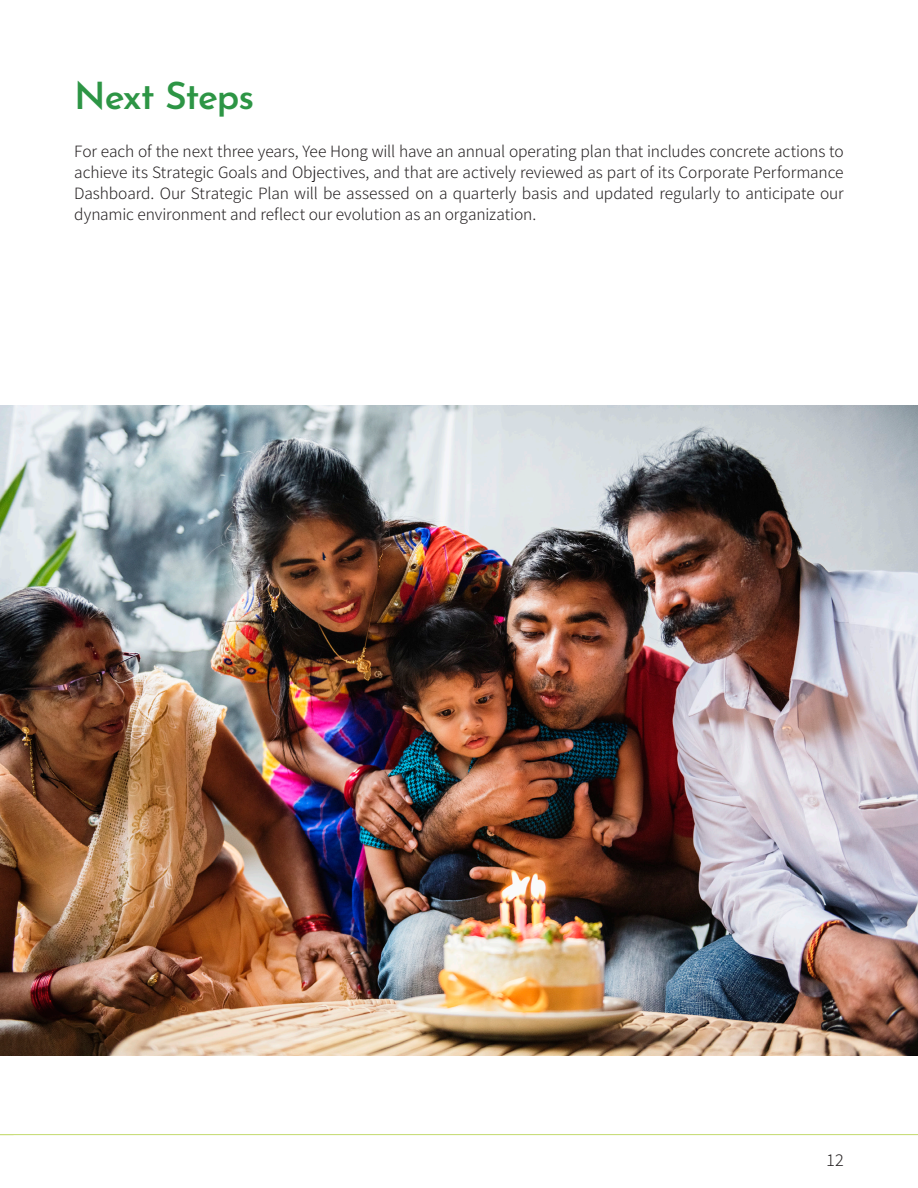
<style>
.page{position:relative;width:918px;height:1188px;background:#fff}
.page>*{position:absolute;margin:0;border:0;box-sizing:border-box;transform-origin:0 0}
.Head{font:600 37.5px "Josefin Sans";letter-spacing:-.035em;color:#2d9545}
.t1{font:300 18px "Assistant";color:#231f20}
.Body{font:300 17.25px/21px "Assistant";letter-spacing:-.005em;color:#231f20;text-align:justify}
</style>
<div class="page">
<hr style="left:0;top:1134px;width:918px;height:1px;background:#c9dd7c">
<img style="left:0;top:405px;width:918px;height:650px">
<p class="Head" style="left:74px;top:68px;width:181px">Next Steps</p>
<p class="Body" style="left:74px;top:140px;width:771px">For each of the next three years, Yee Hong will have an annual operating plan that includes concrete actions to achieve its Strategic Goals and Objectives, and that are actively reviewed as part of its Corporate Performance Dashboard. Our Strategic Plan will be assessed on a quarterly basis and updated regularly to anticipate our dynamic environment and reflect our evolution as an organization.</p>
<p class="t1" style="left:827px;top:1148px;width:18px">12</p>
</div>
